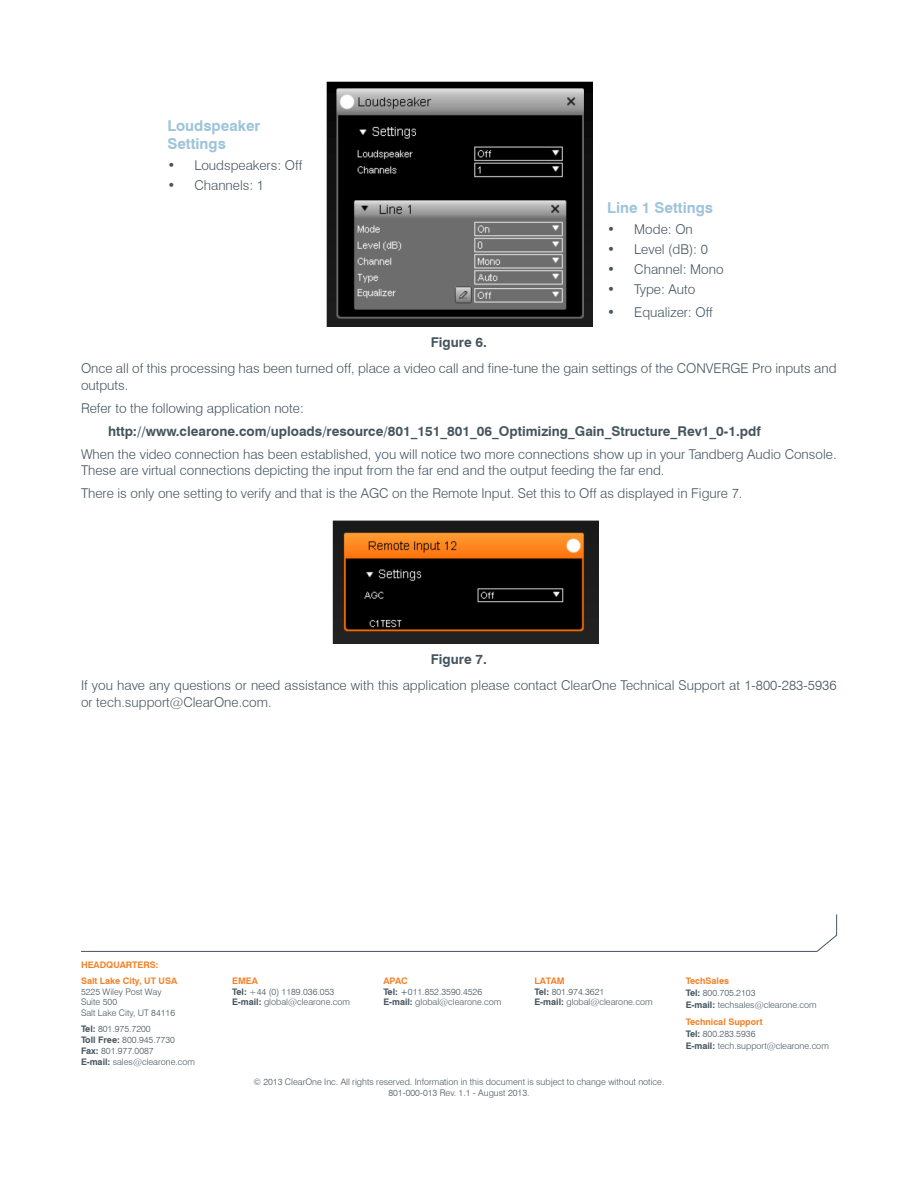
<style>
.page{position:relative;width:918px;height:1188px;background:#fff}
.page>*{position:absolute;margin:0;border:0;box-sizing:border-box;transform-origin:0 0}
.Header-Level_2__Blue{font:700 15px/18px "Swiss 721 BT";color:#9ec4da}
.BodyCopy{font:300 13.5px/16.2px "Swiss 721 BT";color:#45555f}
.BodyCopy-2{font:700 13.5px "Swiss 721 BT";color:#45555f}
.t1{font:300 9px "Swiss 721 BT";color:#45555f}
.t2{font:700 9px "Swiss 721 BT";color:#f48026}
.s1{font-weight:700}
.s2{font-weight:400}
</style>
<div class="page">
<svg style="left:81px;top:914px;width:756px;height:38px"></svg>
<img style="left:326px;top:81px;width:267px;height:245px">
<img style="left:332px;top:521px;width:267px;height:122px">
<p class="Header-Level_2__Blue" style="left:167px;top:117px;width:94px">Loudspeaker<br>Settings</p>
<p class="BodyCopy" style="left:167px;top:157px;width:136px">• Loudspeakers: Off</p>
<p class="BodyCopy" style="left:167px;top:177px;width:98px">• Channels: 1</p>
<p class="BodyCopy-2" style="left:431px;top:334px;width:58px">Figure 6.</p>
<p class="Header-Level_2__Blue" style="left:607px;top:199px;width:107px">Line 1 Settings</p>
<p class="BodyCopy" style="left:607px;top:221px;width:87px">• Mode: On</p>
<p class="BodyCopy" style="left:607px;top:241px;width:102px">• Level (dB): 0</p>
<p class="BodyCopy" style="left:607px;top:261px;width:118px">• Channel: Mono</p>
<p class="BodyCopy" style="left:607px;top:281px;width:90px">• Type: Auto</p>
<p class="BodyCopy" style="left:607px;top:304px;width:107px">• Equalizer: Off</p>
<p class="BodyCopy" style="left:81px;top:360px;width:757px">Once all of this processing has been turned off, place a video call and fine-tune the gain settings of the CONVERGE Pro inputs and outputs.</p>
<p class="BodyCopy" style="left:81px;top:400px;width:224px">Refer to the following application note:</p>
<p class="BodyCopy-2" style="left:108px;top:423px;width:654px">http://www.clearone.com/uploads/resource/801_151_801_06_Optimizing_Gain_Structure_Rev1_0-1.pdf</p>
<p class="BodyCopy" style="left:81px;top:446px;width:757px">When the video connection has been established, you will notice two more connections show up in your Tandberg Audio Console.<br>These are virtual connections depicting the input from the far end and the output feeding the far end.</p>
<p class="BodyCopy" style="left:81px;top:485px;width:663px">There is only one setting to verify and that is the AGC on the Remote Input. Set this to Off as displayed in Figure 7.</p>
<p class="BodyCopy-2" style="left:431px;top:651px;width:58px">Figure 7.</p>
<p class="BodyCopy" style="left:81px;top:677px;width:757px">If you have any questions or need assistance with this application please contact ClearOne Technical Support at 1-800-283-5936 or tech.support@ClearOne.com.</p>
<p class="t2" style="left:81px;top:959px;width:79px">HEADQUARTERS:</p>
<p class="t2" style="left:81px;top:975px;width:98px">Salt Lake City, UT USA</p>
<p class="t1" style="left:81px;top:986px;width:82px">5225 Wiley Post Way</p>
<p class="t1" style="left:81px;top:997px;width:38px">Suite 500</p>
<p class="t1" style="left:81px;top:1008px;width:96px">Salt Lake City, UT 84116</p>
<p class="t1" style="left:81px;top:1024px;width:71px"><span class="s1">Tel:</span> 801.975.7200</p>
<p class="t1" style="left:81px;top:1035px;width:95px"><span class="s1">Toll Free:</span> 800.945.7730</p>
<p class="t1" style="left:81px;top:1045px;width:74px"><span class="s1">Fax:</span> 801.977.0087</p>
<p class="t1" style="left:81px;top:1056px;width:116px"><span class="s1">E-mail:</span> sales@clearone.com</p>
<p class="t2" style="left:232px;top:975px;width:27px">EMEA</p>
<p class="t1" style="left:232px;top:986px;width:104px"><span class="s1">Tel:</span> +44 (0) 1189.036.053</p>
<p class="t1" style="left:232px;top:997px;width:119px"><span class="s1">E-mail:</span> global@clearone.com</p>
<p class="t2" style="left:383px;top:975px;width:26px">APAC</p>
<p class="t1" style="left:383px;top:986px;width:100px"><span class="s1">Tel:</span> <span class="s2">+</span>011.852.3590.4526</p>
<p class="t1" style="left:383px;top:997px;width:119px"><span class="s1">E-mail:</span> global@clearone.com</p>
<p class="t2" style="left:535px;top:975px;width:32px">LATAM</p>
<p class="t1" style="left:535px;top:986px;width:71px"><span class="s1">Tel:</span> 801.974.3621</p>
<p class="t1" style="left:535px;top:997px;width:119px"><span class="s1">E-mail:</span> global@clearone.com</p>
<p class="t2" style="left:686px;top:975px;width:45px">TechSales</p>
<p class="t1" style="left:686px;top:987px;width:71px"><span class="s1">Tel:</span> 800.705.2103</p>
<p class="t1" style="left:686px;top:999px;width:132px"><span class="s1">E-mail:</span> techsales@clearone.com</p>
<p class="t2" style="left:686px;top:1017px;width:78px">Technical Support</p>
<p class="t1" style="left:686px;top:1029px;width:71px"><span class="s1">Tel:</span> 800.283.5936</p>
<p class="t1" style="left:686px;top:1041px;width:145px"><span class="s1">E-mail:</span> tech.support@clearone.com</p>
<p class="t1" style="left:254px;top:1077px;width:412px">© 2013 ClearOne Inc. All rights reserved. Information in this document is subject to change without notice.</p>
<p class="t1" style="left:388px;top:1088px;width:143px">801-000-013 Rev. 1.1 - August 2013.</p>
</div>
